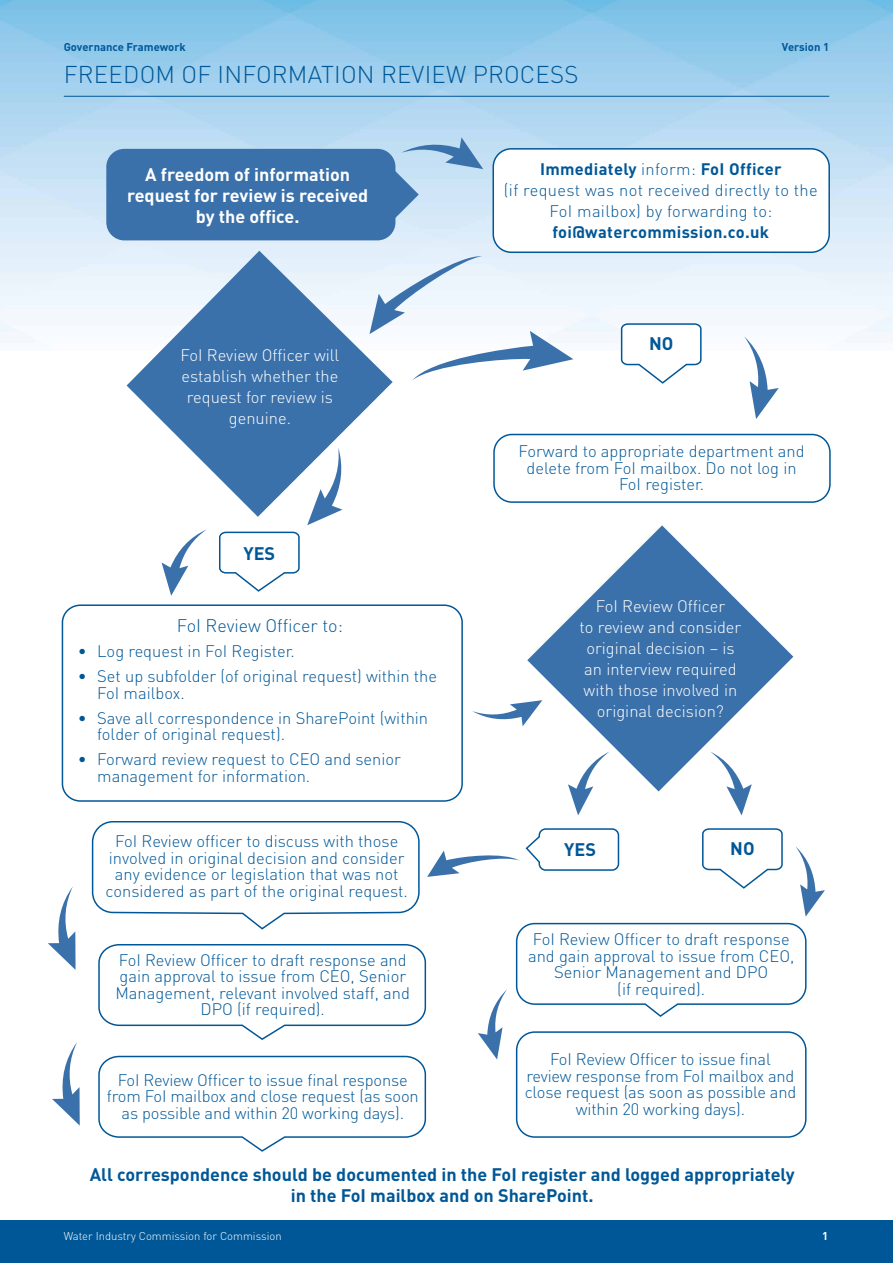
<style>
.page{position:relative;width:893px;height:1263px;background:#fff}
.page>*{position:absolute;margin:0;border:0;box-sizing:border-box;transform-origin:0 0}
.t1{font:300 24px "DIN Pro";letter-spacing:.01em;color:#005797}
.t2{font:700 18px/21px "DIN Pro";color:#005797;text-align:center}
.t3{font:700 18px/21px "DIN Pro";color:#fff;text-align:center}
.t4{font:300 18px "DIN Pro";color:#005797}
.t5{font:300 16.5px/16.5px "DIN Pro";color:#005797;text-align:center}
.t6{font:300 16.5px/21px "DIN Pro";color:#fff;text-align:center}
.t7{font:300 16.5px/21px "DIN Pro";letter-spacing:.02em;color:#005797;text-align:center}
.t8{font:700 16.5px "DIN Pro";letter-spacing:.02em;color:#005797}
.t9{font:300 11.25px "DIN Pro";color:#fff}
.t10{font:700 11.25px "DIN Pro";color:#005797}
.t11{font:700 11.25px "DIN Pro";color:#fff}
.s1{font-weight:700}
</style>
<div class="page">
<div style="left:0;top:1220px;width:893px;height:43px;background:#005797"></div>
<img style="left:0;top:0;width:893px;height:346px">
<hr style="left:64px;top:96px;width:765px;height:1px;background:#005797">
<div style="left:62px;top:604px;width:401px;height:198px;border:2px solid #005797;border-radius:18px"></div>
<svg style="left:219px;top:531px;width:81px;height:61px"></svg>
<div style="left:106px;top:149px;width:289px;height:91px;background:#3b71aa;border-radius:18px"></div>
<div style="left:493px;top:149px;width:336px;height:103px;background:#fff;border-radius:18px"></div>
<div style="left:492px;top:148px;width:338px;height:105px;border:2px solid #005797;border-radius:18px"></div>
<div style="left:493px;top:434px;width:338px;height:69px;border:2px solid #005797;border-radius:18px"></div>
<svg style="left:527px;top:525px;width:266px;height:227px;fill:#3b71aa"></svg>
<svg style="left:620px;top:323px;width:82px;height:61px"></svg>
<svg style="left:307px;top:517px;width:19px;height:8px"></svg>
<svg style="left:744px;top:336px;width:35px;height:83px"></svg>
<svg style="left:127px;top:251px;width:266px;height:266px;fill:#3b71aa"></svg>
<svg style="left:48px;top:886px;width:28px;height:84px"></svg>
<svg style="left:52px;top:1042px;width:28px;height:83px"></svg>
<svg style="left:91px;top:752px;width:734px;height:400px"></svg>
<svg style="left:369px;top:254px;width:204px;height:126px"></svg>
<svg style="left:472px;top:700px;width:70px;height:26px"></svg>
<svg style="left:362px;top:137px;width:121px;height:86px"></svg>
<svg style="left:162px;top:529px;width:45px;height:67px"></svg>
<p class="t10" style="left:64px;top:39px;width:123px">Governance Framework</p>
<h1 class="t1" style="left:64px;top:58px;width:516px">FREEDOM OF INFORMATION REVIEW PROCESS</h1>
<p class="t10" style="left:782px;top:39px;width:49px">Version 1</p>
<p class="t3" style="left:127px;top:163px;width:243px">A freedom of information request for review is received by the office.</p>
<p class="t6" style="left:181px;top:344px;width:160px">FoI Review Officer will establish whether the request for review is genuine.</p>
<p class="t2" style="left:243px;top:542px;width:33px">YES</p>
<p class="t4" style="left:177px;top:613px;width:168px">FoI Review Officer to:</p>
<p class="t5" style="left:78px;top:642px;width:219px">• Log request in FoI Register.</p>
<p class="t5" style="left:97px;top:667px;width:341px;text-align:left;text-indent:-20px">• Set up subfolder (of original request) within the<br>FoI mailbox.</p>
<p class="t5" style="left:97px;top:709px;width:332px;text-align:left;text-indent:-20px">• Save all correspondence in SharePoint (within folder of original request).</p>
<p class="t5" style="left:97px;top:750px;width:305px;text-align:left;text-indent:-20px">• Forward review request to CEO and senior management for information.</p>
<p class="t5" style="left:106px;top:832px;width:304px">FoI Review officer to discuss with those involved in original decision and consider any evidence or legislation that was not considered as part of the original request.</p>
<p class="t5" style="left:115px;top:951px;width:296px">FoI Review Officer to draft response and gain approval to issue from CEO, Senior Management, relevant involved staff, and DPO (if required).</p>
<p class="t5" style="left:107px;top:1071px;width:313px">FoI Review Officer to issue final response from FoI mailbox and close request (as soon as possible and within 20 working days).</p>
<p class="t7" style="left:504px;top:158px;width:315px"><span class="s1">Immediately</span> inform: <span class="s1">FoI Officer<br></span>(if request was not received directly to the<br>FoI mailbox) by forwarding to:</p>
<p class="t8" style="left:553px;top:221px;width:218px">foi@watercommission.co.uk</p>
<p class="t2" style="left:649px;top:332px;width:26px">NO</p>
<p class="t5" style="left:519px;top:442px;width:288px">Forward to appropriate department and delete from FoI mailbox. Do not log in<br>FoI register.</p>
<p class="t6" style="left:580px;top:595px;width:163px">FoI Review Officer<br>to review and consider original decision – is an interview required with those involved in original decision?</p>
<p class="t2" style="left:564px;top:839px;width:33px">YES</p>
<p class="t2" style="left:730px;top:837px;width:26px">NO</p>
<p class="t5" style="left:528px;top:930px;width:268px">FoI Review Officer to draft response and gain approval to issue from CEO,<br>Senior Management and DPO<br>(if required).</p>
<p class="t5" style="left:525px;top:1050px;width:273px">FoI Review Officer to issue final<br>review response from FoI mailbox and close request (as soon as possible and within 20 working days).</p>
<p class="t2" style="left:90px;top:1163px;width:706px">All correspondence should be documented in the FoI register and logged appropriately in the FoI mailbox and on SharePoint.</p>
<p class="t9" style="left:64px;top:1228px;width:219px">Water Industry Commission for Commission</p>
<p class="t11" style="left:822px;top:1228px;width:8px">1</p>
</div>
